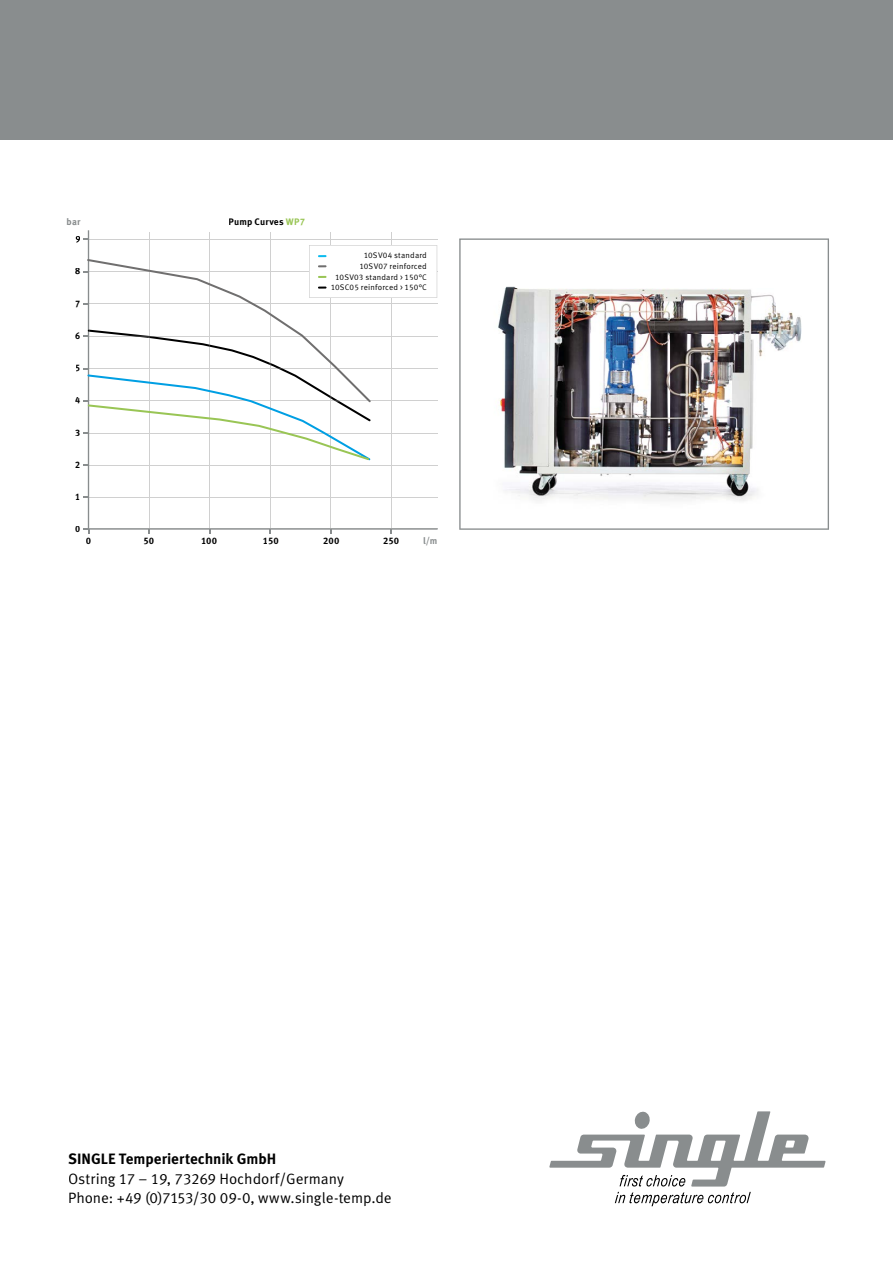
<style>
.page{position:relative;width:893px;height:1263px;background:#fff}
.page>*{position:absolute;margin:0;border:0;box-sizing:border-box;transform-origin:0 0}
.t1{font:15px/19.5px "Meta Pro Norm";letter-spacing:-.005em;color:#000}
.t2{font:700 15px "Meta Pro";letter-spacing:.005em;color:#000}
.t3{font:700 9.45px "Meta Pro";letter-spacing:.015em;color:#000}
.t4{font:700 9.45px "Meta Pro";letter-spacing:.015em;color:#000;scale:.95 1}
.t5{font:700 9.45px "Meta Pro";color:#898d8e}
.t6{font:8.1px/10.8px "Meta Pro Norm";letter-spacing:.02em;color:#000;text-align:right}
.s1{color:#99c555}
</style>
<div class="page">
<svg style="left:615px;top:1192px;width:136px;height:14px"></svg>
<svg style="left:549px;top:1111px;width:277px;height:75px"></svg>
<div style="left:0;top:0;width:893px;height:140px;background:#898d8e"></div>
<img style="left:459px;top:238px;width:370px;height:292px">
<svg style="left:84px;top:528px;width:5px;height:6px"></svg>
<svg style="left:88px;top:230px;width:350px;height:300px"></svg>
<svg style="left:76px;top:236px;width:361px;height:230px"></svg>
<p class="t5" style="left:67px;top:215px;width:15px">bar</p>
<p class="t3" style="left:228px;top:215px;width:78px">Pump Curves <span class="s1">WP7</span></p>
<p class="t4" style="left:75px;top:264px;width:7px">8</p>
<p class="t4" style="left:75px;top:296px;width:7px">7</p>
<p class="t4" style="left:75px;top:328px;width:7px">6</p>
<p class="t4" style="left:75px;top:360px;width:7px">5</p>
<p class="t4" style="left:75px;top:393px;width:7px">4</p>
<p class="t4" style="left:75px;top:425px;width:7px">3</p>
<p class="t4" style="left:75px;top:457px;width:7px">2</p>
<p class="t4" style="left:75px;top:489px;width:7px">1</p>
<p class="t4" style="left:75px;top:522px;width:7px">0</p>
<p class="t6" style="left:331px;top:249px;width:98px">10SV04 standard<br>10SV07 reinforced<br>10SV03 standard &gt; 150°C<br>10SC05 reinforced &gt; 150°C</p>
<p class="t3" style="left:86px;top:533px;width:7px">0</p>
<p class="t3" style="left:143px;top:533px;width:12px">50</p>
<p class="t3" style="left:201px;top:533px;width:18px">100</p>
<p class="t3" style="left:263px;top:533px;width:18px">150</p>
<p class="t3" style="left:323px;top:533px;width:18px">200</p>
<p class="t3" style="left:383px;top:533px;width:18px">250</p>
<p class="t5" style="left:423px;top:534px;width:16px">l/m</p>
<p class="t2" style="left:68px;top:1147px;width:210px">SINGLE Temperiertechnik GmbH</p>
<p class="t1" style="left:68px;top:1168px;width:325px">Ostring 17 – 19, 73269 Hochdorf/Germany<br>Phone: +49 (0)7153/30 09-0, www.single-temp.de</p>
</div>
